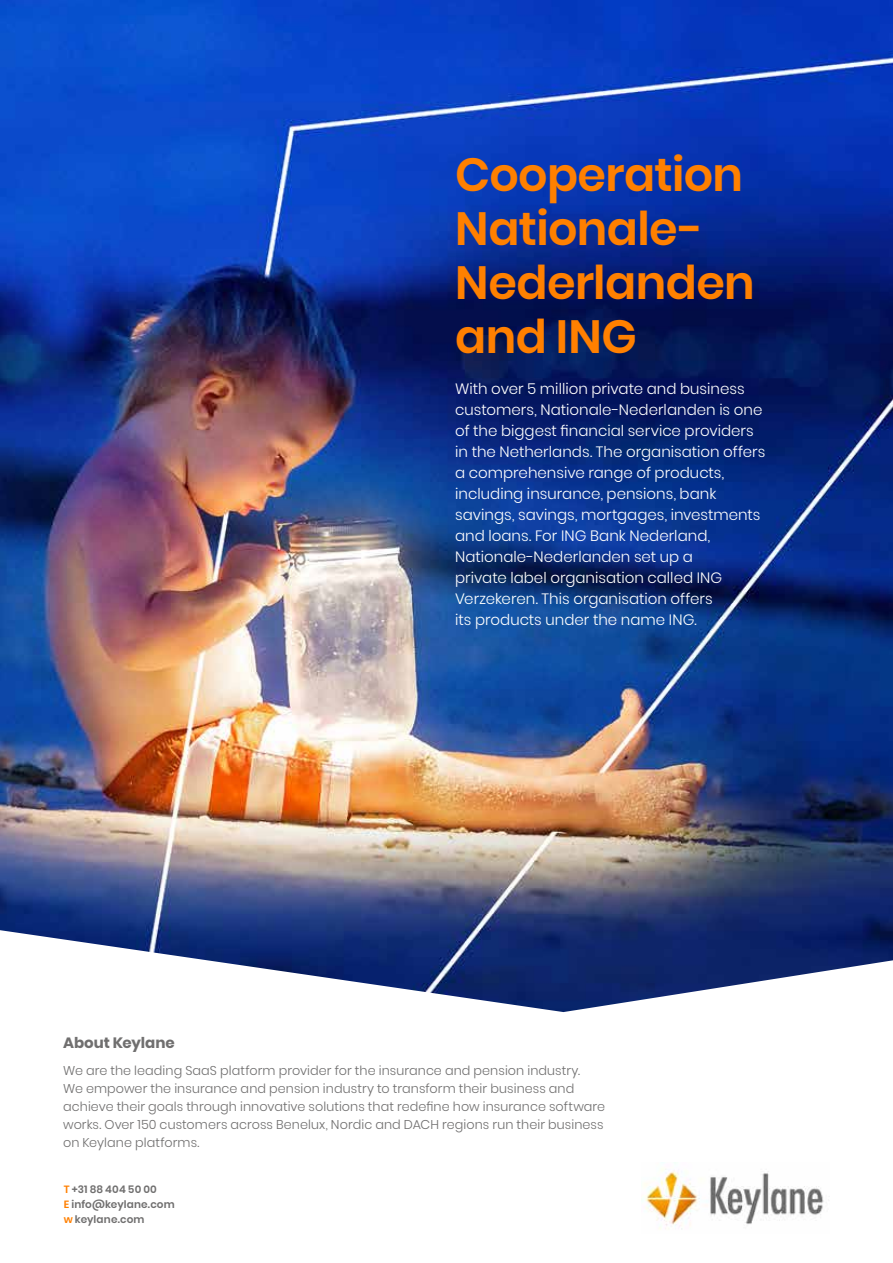
<style>
.page{position:relative;width:893px;height:1263px;background:#fff}
.page>*{position:absolute;margin:0;border:0;box-sizing:border-box;transform-origin:0 0}
.t1{font:600 46.5px/54px "Poppins";letter-spacing:-.015em;color:#ff8000}
.t2{font:300 15px/21px "Poppins";color:#fff}
.t3{font:700 15px "Poppins";color:#706f6f}
.t4{font:300 12.75px/18px "Poppins";letter-spacing:.005em;color:#706f6f}
.t5{font:600 10.5px/15px "Poppins";letter-spacing:.015em;color:#706f6f}
.s1{color:#ff8000}
</style>
<div class="page">
<img style="left:0;top:0;width:893px;height:930px">
<svg style="left:0;top:930px;width:893px;height:82px"></svg>
<img style="left:643px;top:1162px;width:181px;height:67px">
<h1 class="t1" style="left:455px;top:148px;width:301px">Cooperation<br>Nationale-<br>Nederlanden and ING</h1>
<p class="t2" style="left:455px;top:378px;width:312px">With over 5 million private and business customers, Nationale-Nederlanden is one of the biggest financial service providers in the Netherlands. The organisation offers a comprehensive range of products, including insurance, pensions, bank savings, savings, mortgages, investments and loans. For ING Bank Nederland, Nationale-Nederlanden set up a<br>private label organisation called ING Verzekeren. This organisation offers<br>its products under the name ING.</p>
<p class="t3" style="left:63px;top:1034px;width:113px">About Keylane</p>
<p class="t4" style="left:63px;top:1061px;width:544px">We are the leading SaaS platform provider for the insurance and pension industry.<br>We empower the insurance and pension industry to transform their business and achieve their goals through innovative solutions that redefine how insurance software works. Over 150 customers across Benelux, Nordic and DACH regions run their business on Keylane platforms.</p>
<p class="t5" style="left:64px;top:1182px;width:113px"><span class="s1">T</span> +31 88 404 50 00<br><span class="s1">E</span> info@keylane.com <span class="s1">w</span> keylane.com</p>
</div>
